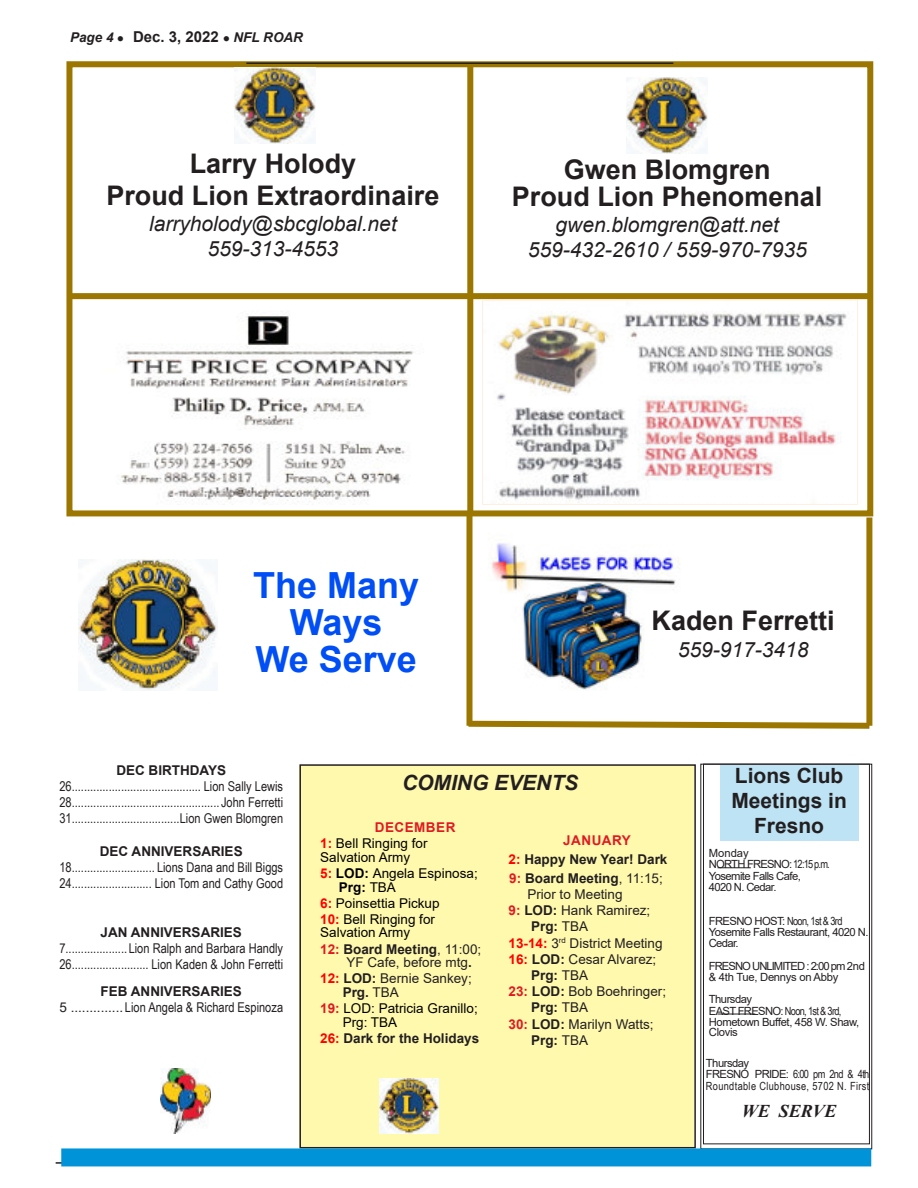
<style>
.page{position:relative;width:918px;height:1188px;background:#fff}
.page>*{position:absolute;margin:0;border:0;box-sizing:border-box;transform-origin:0 0}
.t1{font:700 36px/37.2px "Arial";color:#004ef5;text-align:center}
.t2{font:700 27px/32.4px "Arial";color:#231f20;text-align:center}
.t3{font:italic 21px/25.2px "Arial";color:#231f20;text-align:center}
.t4{font:700 21px/25.2px "Arial";color:#231f20;text-align:center}
.t5{font:italic 700 21px "Arial";color:#231f20}
.t6{font:italic 700 18px "Times New Roman";color:#231f20}
.t7{font:700 15px "Arial";color:#231f20}
.t8{font:13.5px/16.2px "Arial Narrow";color:#231f20}
.t9{font:13.5px/16.2px "Arial";color:#000}
.t10{font:700 13.5px/18.9px "Arial";color:#231f20}
.t11{font:13.5px/16.2px "Arial";color:#231f20;text-align:right}
.t12{font:italic 700 13.5px "Arial";color:#231f20}
.t13{font:11.25px/11.2px "Arial";letter-spacing:-.045em;color:#231f20}
.t14{font:11.25px/11.2px "Arial Narrow";letter-spacing:.03em;color:#231f20}
.t15{font:11.25px/11.2px "Arial";letter-spacing:-.075em;color:#231f20}
.t16{font:11.25px "Arial Narrow";letter-spacing:-.06em;color:#231f20}
.t17{font:11.25px "Arial Narrow";letter-spacing:-.055em;color:#231f20}
.s1{font-style:italic;font-size:13.5px}
.s2{font-family:"Arial"}
.s3{font-weight:700;color:#e11a22}
.s4{font-weight:700;color:#f00}
.s5{font-weight:700}
.s6{font-weight:700;color:#231f20}
.s7{color:#231f20}
.s8{font-weight:400;color:#000}
.s9{color:#f00}
.s10{color:#e11a22}
.s11{font-weight:400}
.s12{font-family:"Arial Narrow"}
</style>
<div class="page">
<div style="left:299px;top:765px;width:395px;height:383px;background:#fff9ae"></div>
<div style="left:299px;top:764px;width:397px;height:384px;border:2px solid #231f20"></div>
<div style="left:66px;top:61px;width:807px;height:455px;border:6px solid #9b7600"></div>
<hr style="left:56px;top:1162px;width:808px;height:2px;background:#231f20">
<div style="left:720px;top:765px;width:138px;height:76px;background:#bde3f5"></div>
<div style="left:700px;top:764px;width:172px;height:385px;border:1px solid #231f20"></div>
<div style="left:703px;top:764px;width:167px;height:380px;border:1px solid #231f20"></div>
<hr style="left:718px;top:867px;width:33px;height:1px;background:#231f20">
<hr style="left:718px;top:1014px;width:37px;height:1px;background:#231f20">
<img style="left:160px;top:1068px;width:51px;height:66px">
<hr style="left:246px;top:62px;width:427px;height:2px;background:#231f20">
<svg style="left:468px;top:718px;width:405px;height:11px"></svg>
<div style="left:467px;top:66px;width:6px;height:447px;background:#9b7600"></div>
<div style="left:466px;top:513px;width:6px;height:213px;background:#9b7600"></div>
<div style="left:866px;top:518px;width:6px;height:208px;background:#9b7600"></div>
<img style="left:120px;top:314px;width:294px;height:188px">
<div style="left:69px;top:293px;width:801px;height:6px;background:#9b7600"></div>
<div style="left:61px;top:1148px;width:810px;height:18px;background:#0093d8"></div>
<img style="left:234px;top:68px;width:81px;height:75px">
<img style="left:627px;top:78px;width:81px;height:76px">
<img style="left:380px;top:1078px;width:59px;height:56px">
<img style="left:79px;top:560px;width:139px;height:130px">
<img style="left:496px;top:313px;width:351px;height:190px">
<div style="left:482px;top:300px;width:376px;height:205px;border:1px solid #ffefe2"></div>
<img style="left:490px;top:543px;width:190px;height:147px">
<p class="t12" style="left:70px;top:33px;width:45px">Page 4</p>
<p class="t7" style="left:133px;top:32px;width:172px">Dec. 3, 2022 <span class="s1">NFL ROAR</span></p>
<h2 class="t2" style="left:106px;top:150px;width:335px">Larry Holody<br>Proud Lion Extraordinaire</h2>
<h3 class="t3" style="left:149px;top:213px;width:249px">larryholody@sbcglobal.net<br>559-313-4553</h3>
<h2 class="t2" style="left:512px;top:159px;width:312px;line-height:27px">Gwen Blomgren<br>Proud Lion Phenomenal</h2>
<h3 class="t3" style="left:528px;top:214px;width:281px">gwen.blomgren@att.net<br>559-432-2610 / 559-970-7935</h3>
<h1 class="t1" style="left:253px;top:570px;width:168px">The Many<br>Ways<br>We Serve</h1>
<h2 class="t2" style="left:652px;top:607px;width:185px">Kaden Ferretti</h2>
<h3 class="t3" style="left:678px;top:639px;width:132px">559-917-3418</h3>
<p class="t10" style="left:116px;top:762px;width:111px">DEC BIRTHDAYS</p>
<p class="t8" style="left:59px;top:779px;width:225px;text-align:justify">26.......................................... Lion Sally Lewis 28................................................John Ferretti 31...................................Lion Gwen Blomgren</p>
<p class="t10" style="left:100px;top:843px;width:144px">DEC ANNIVERSARIES</p>
<p class="t8" style="left:59px;top:860px;width:225px">18........................... Lions Dana and Bill Biggs<br>24.......................... Lion Tom and Cathy Good</p>
<p class="t10" style="left:101px;top:924px;width:143px">JAN ANNIVERSARIES</p>
<p class="t8" style="left:59px;top:941px;width:225px">7....................Lion Ralph and Barbara Handly<br>26......................... Lion Kaden &amp; John Ferretti</p>
<p class="t10" style="left:101px;top:983px;width:143px">FEB ANNIVERSARIES</p>
<p class="t8" style="left:59px;top:1001px;width:225px"><span class="s2">5 ..............</span> Lion Angela &amp; Richard Espinoza</p>
<h3 class="t5" style="left:402px;top:775px;width:178px">COMING EVENTS</h3>
<p class="t9" style="left:320px;top:821px;width:137px;text-indent:55px"><span class="s3">DECEMBER<br></span><span class="s4">1:</span> Bell Ringing for</p>
<p class="t9" style="left:320px;top:850px;width:159px">Salvation Army<br><span class="s4">5:</span> <span class="s5">LOD:</span> Angela Espinosa;</p>
<p class="t9" style="left:320px;top:880px;width:121px;text-indent:19px"><span class="s5">Prg:</span> TBA<br><span class="s4">6:</span> Poinsettia Pickup<br><span class="s4">10:</span> Bell Ringing for</p>
<p class="t9" style="left:320px;top:926px;width:163px">Salvation Army<br><span class="s3">12:</span> <span class="s6">Board Meeting</span><span class="s7">, 11:00;</span></p>
<p class="t11" style="left:320px;top:956px;width:153px">YF Cafe, before mtg<span class="s5">.<br></span><span class="s4">12:</span> <span class="s5">LOD:</span> Bernie Sankey;</p>
<p class="t9" style="left:320px;top:985px;width:159px;text-indent:23px"><span class="s6">Prg.</span> <span class="s7">TBA<br></span><span class="s3">19:</span> LOD: Patricia Granillo;</p>
<p class="t10" style="left:320px;top:1015px;width:161px;line-height:16.2px;text-indent:23px"><span class="s8">Prg: TBA<br></span><span class="s9">26:</span> Dark for the Holidays</p>
<p class="t10" style="left:509px;top:832px;width:160px;text-indent:55px"><span class="s10">JANUARY<br></span><span class="s9">2:</span> Happy New Year! Dark<br><span class="s10">9:</span> Board Meeting<span class="s11">, 11:15;</span></p>
<p class="t11" style="left:527px;top:887px;width:97px">Prior to Meeting</p>
<p class="t11" style="left:509px;top:904px;width:143px"><span class="s3">9:</span> <span class="s5">LOD:</span> Hank Ramirez;</p>
<p class="t10" style="left:531px;top:918px;width:59px">Prg: <span class="s11">TBA</span></p>
<p class="t11" style="left:509px;top:936px;width:156px"><span class="s4">13-14:</span> 3<sup>rd</sup> District Meeting</p>
<p class="t11" style="left:509px;top:952px;width:149px"><span class="s4">16:</span> <span class="s5">LOD:</span> Cesar Alvarez;</p>
<p class="t10" style="left:531px;top:967px;width:59px">Prg: <span class="s11">TBA</span></p>
<p class="t11" style="left:509px;top:985px;width:159px"><span class="s3">23:</span> <span class="s5">LOD:</span> Bob Boehringer;</p>
<p class="t10" style="left:531px;top:999px;width:59px">Prg: <span class="s11">TBA</span></p>
<p class="t11" style="left:509px;top:1017px;width:147px"><span class="s3">30:</span> <span class="s5">LOD:</span> Marilyn Watts;</p>
<p class="t10" style="left:531px;top:1032px;width:59px">Prg: <span class="s11">TBA</span></p>
<h3 class="t4" style="left:731px;top:765px;width:117px">Lions Club<br>Meetings in<br>Fresno</h3>
<p class="t13" style="left:709px;top:849px;width:122px">Monday<br>NORTH FRESNO: <span class="s12">12:15 p.m.<br></span>Yosemite Falls Cafe,<br>4020 N. Cedar.</p>
<p class="t17" style="left:709px;top:916px;width:135px"><span class="s2">FRESNO HOST:</span> Noon, 1st &amp; 3rd</p>
<p class="t13" style="left:709px;top:927px;width:161px">Yosemite Falls Restaurant, 4020 N.<br>Cedar.</p>
<p class="t15" style="left:709px;top:961px;width:158px">FRESNO UNLIMITED : 2:00 pm 2nd &amp; 4th Tue, Dennys on Abby</p>
<p class="t13" style="left:709px;top:995px;width:45px">Thursday</p>
<p class="t16" style="left:709px;top:1006px;width:134px"><span class="s2">EAST FRESNO:</span> Noon, 1st &amp; 3rd,</p>
<p class="t13" style="left:709px;top:1018px;width:152px;line-height:10.5px">Hometown Buffet, 458 W. Shaw,<br>Clovis</p>
<p class="t13" style="left:706px;top:1059px;width:45px">Thursday</p>
<p class="t14" style="left:706px;top:1070px;width:165px"><span class="s2">FRESNO PRIDE:</span> 6:00 pm 2nd &amp; 4th<br>Roundtable Clubhouse, 5702 N. First</p>
<h3 class="t6" style="left:742px;top:1105px;width:96px">WE SERVE</h3>
</div>
